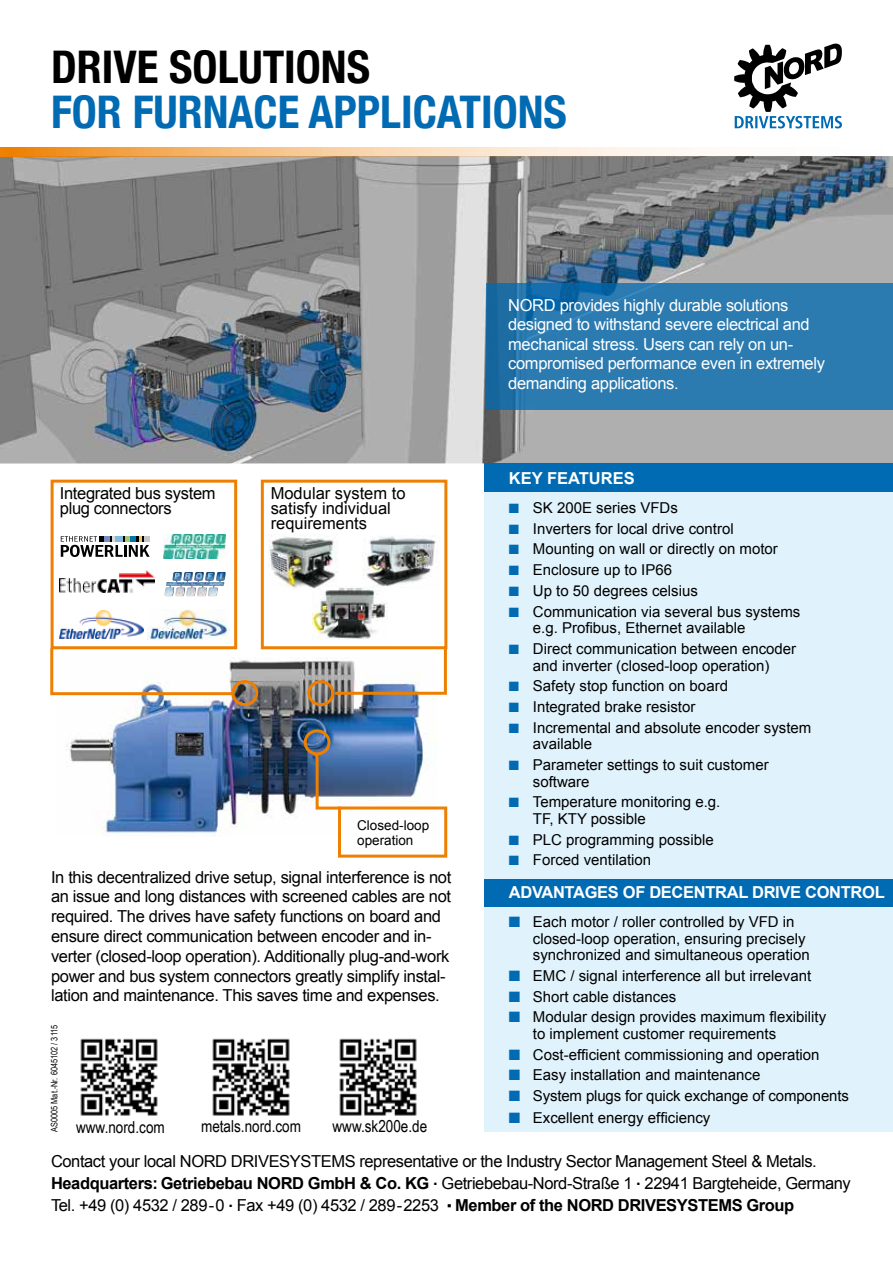
<style>
.page{position:relative;width:893px;height:1263px;background:#fff}
.page>*{position:absolute;margin:0;border:0;box-sizing:border-box;transform-origin:0 0}
.t1{font:700 condensed 45px "Helvetica Neue";color:#006ab3}
.t2{font:700 condensed 45px "Helvetica Neue";color:#000}
.t3{font:16.5px/19.8px "Arial";letter-spacing:-.02em;color:#000}
.t4{font:16.5px/19.5px "Arial";letter-spacing:-.02em;color:#fff}
.t5{font:16.5px/15px "Arial";color:#000}
.t6{font:16.5px "Arial Narrow";color:#000}
.t7{font:700 16.5px "Arial";letter-spacing:-.02em;color:#fff}
.t8{font:700 16.5px "Arial";color:#fff}
.t9{font:15px/16.5px "Arial";color:#000}
.t10{font:13.5px/15px "Arial";color:#000}
.t11{font:9px "Arial Narrow";color:#000}
.s1{color:#006ab3}
.s2{font-weight:700}
</style>
<div class="page">
<div style="left:485px;top:463px;width:408px;height:669px;background:#e0f2fb"></div>
<img style="left:0;top:156px;width:893px;height:307px">
<svg style="left:0;top:148px;width:699px;height:8px"></svg>
<div style="left:485px;top:463px;width:408px;height:29px;background:#006ab3"></div>
<svg style="left:734px;top:44px;width:108px;height:84px"></svg>
<svg style="left:486px;top:283px;width:407px;height:127px;fill:#2b7bb1"></svg>
<div style="left:485px;top:879px;width:408px;height:28px;background:#006ab3"></div>
<img style="left:80px;top:1038px;width:78px;height:78px">
<img style="left:212px;top:1038px;width:78px;height:78px">
<img style="left:339px;top:1038px;width:78px;height:78px">
<img style="left:66px;top:659px;width:366px;height:178px">
<svg style="left:332px;top:645px;width:116px;height:51px"></svg>
<div style="left:307px;top:680px;width:27px;height:26px;border:3px solid #ee7f00;border-radius:50%"></div>
<div style="left:231px;top:680px;width:27px;height:26px;border:3px solid #ee7f00;border-radius:50%"></div>
<svg style="left:50px;top:645px;width:185px;height:52px"></svg>
<div style="left:338px;top:806px;width:109px;height:52px;border:3px solid #ee7f00"></div>
<svg style="left:314px;top:752px;width:29px;height:59px"></svg>
<div style="left:304px;top:729px;width:27px;height:26px;border:3px solid #ee7f00;border-radius:50%"></div>
<div style="left:51px;top:480px;width:186px;height:169px;background:#fff;border:3px solid #ee7f00"></div>
<div style="left:261px;top:480px;width:186px;height:169px;background:#fff;border:3px solid #ee7f00"></div>
<img style="left:362px;top:536px;width:74px;height:51px">
<img style="left:313px;top:587px;width:73px;height:52px">
<img style="left:269px;top:535px;width:69px;height:55px">
<svg style="left:61px;top:536px;width:89px;height:21px"></svg>
<img style="left:59px;top:571px;width:95px;height:21px">
<img style="left:60px;top:610px;width:84px;height:28px">
<img style="left:164px;top:572px;width:62px;height:24px">
<img style="left:164px;top:534px;width:62px;height:25px">
<img style="left:148px;top:609px;width:82px;height:30px">
<h1 class="t2" style="left:51px;top:29px;width:321px">DRIVE SOLUTIONS</h1>
<h1 class="t1" style="left:51px;top:74px;width:517px">FOR FURNACE APPLICATIONS</h1>
<p class="t4" style="left:508px;top:295px;width:318px">NORD provides highly durable solutions designed to withstand severe electrical and mechanical stress. Users can rely on un&shy;compromised performance even in extremely demanding applications.</p>
<p class="t8" style="left:509px;top:467px;width:127px">KEY FEATURES</p>
<p class="t9" style="left:509px;top:500px;width:171px"><span class="s1">■</span> SK 200E series VFDs</p>
<p class="t9" style="left:509px;top:520px;width:226px"><span class="s1">■</span> Inverters for local drive control</p>
<p class="t9" style="left:509px;top:541px;width:271px"><span class="s1">■</span> Mounting on wall or directly on motor</p>
<p class="t9" style="left:509px;top:562px;width:165px"><span class="s1">■</span> Enclosure up to IP66</p>
<p class="t9" style="left:509px;top:583px;width:191px"><span class="s1">■</span> Up to 50 degrees celsius</p>
<p class="t9" style="left:533px;top:603px;width:269px;text-indent:-24px"><span class="s1">■</span> Communication via several bus systems e.g. Profibus, Ethernet available</p>
<p class="t9" style="left:509px;top:641px;width:289px;text-align:center"><span class="s1">■</span> Direct communication between encoder and inverter (closed-loop operation)</p>
<p class="t9" style="left:509px;top:678px;width:221px"><span class="s1">■</span> Safety stop function on board</p>
<p class="t9" style="left:509px;top:699px;width:188px"><span class="s1">■</span> Integrated brake resistor</p>
<p class="t9" style="left:533px;top:719px;width:280px;text-indent:-24px"><span class="s1">■</span> Incremental and absolute encoder system available</p>
<p class="t9" style="left:533px;top:757px;width:237px;text-indent:-24px"><span class="s1">■</span> Parameter settings to suit customer software</p>
<p class="t9" style="left:533px;top:794px;width:189px;text-indent:-24px"><span class="s1">■</span> Temperature monitoring e.g.<br>TF, KTY possible</p>
<p class="t9" style="left:509px;top:831px;width:206px"><span class="s1">■</span> PLC programming possible</p>
<p class="t9" style="left:509px;top:852px;width:144px"><span class="s1">■</span> Forced ventilation</p>
<p class="t7" style="left:509px;top:881px;width:377px">ADVANTAGES OF DECENTRAL DRIVE CONTROL</p>
<p class="t9" style="left:533px;top:914px;width:278px;text-indent:-24px"><span class="s1">■</span> Each motor / roller controlled by VFD in closed-loop operation, ensuring precisely synchronized and simultaneous operation</p>
<p class="t9" style="left:509px;top:967px;width:304px"><span class="s1">■</span> EMC / signal interference all but irrelevant</p>
<p class="t9" style="left:509px;top:988px;width:169px"><span class="s1">■</span> Short cable distances</p>
<p class="t9" style="left:533px;top:1009px;width:295px;text-indent:-24px"><span class="s1">■</span> Modular design provides maximum flexibility to implement customer requirements</p>
<p class="t9" style="left:509px;top:1046px;width:312px"><span class="s1">■</span> Cost-efficient commissioning and operation</p>
<p class="t9" style="left:509px;top:1067px;width:253px"><span class="s1">■</span> Easy installation and maintenance</p>
<p class="t9" style="left:509px;top:1088px;width:342px"><span class="s1">■</span> System plugs for quick exchange of components</p>
<p class="t9" style="left:509px;top:1110px;width:203px"><span class="s1">■</span> Excellent energy efficiency</p>
<p class="t3" style="left:51px;top:1150px;width:801px;line-height:22px">Contact your local NORD DRIVESYSTEMS representative or the Industry Sector Management Steel &amp; Metals.<br><span class="s2">Headquarters: Getriebebau NORD GmbH &amp; Co. KG </span><sup>.</sup> Getriebebau-Nord-Straße 1 <sup>.</sup> 22941 Bargteheide, Germany<br>Tel. +49 (0) 4532 / 289-0 <sup>.</sup> Fax +49 (0) 4532 / 289-2253 <span class="s2">Member of the NORD DRIVESYSTEMS Group</span></p>
<p class="t3" style="left:60px;top:486px;width:157px;line-height:15px">Integrated bus system plug connectors</p>
<p class="t5" style="left:271px;top:486px;width:136px">Modular system to satisfy individual requirements</p>
<p class="t10" style="left:357px;top:818px;width:74px">Closed-loop operation</p>
<p class="t3" style="left:51px;top:867px;width:402px">In this decentralized drive setup, signal interference is not an issue and long distances with screened cables are not required. The drives have safety functions on board and ensure direct communication between encoder and in&shy;verter (closed-loop operation). Additionally plug-and-work power and bus system connectors greatly simplify instal&shy;lation and maintenance. This saves time and expenses.</p>
<p class="t11" style="left:48px;top:1132px;width:109px;rotate:-90deg">AS0005 Mat.-Nr. 6045102 / 3115</p>
<p class="t6" style="left:76px;top:1114px;width:90px">www.nord.com</p>
<p class="t6" style="left:201px;top:1114px;width:102px">metals.nord.com</p>
<p class="t6" style="left:333px;top:1114px;width:96px">www.sk200e.de</p>
</div>
